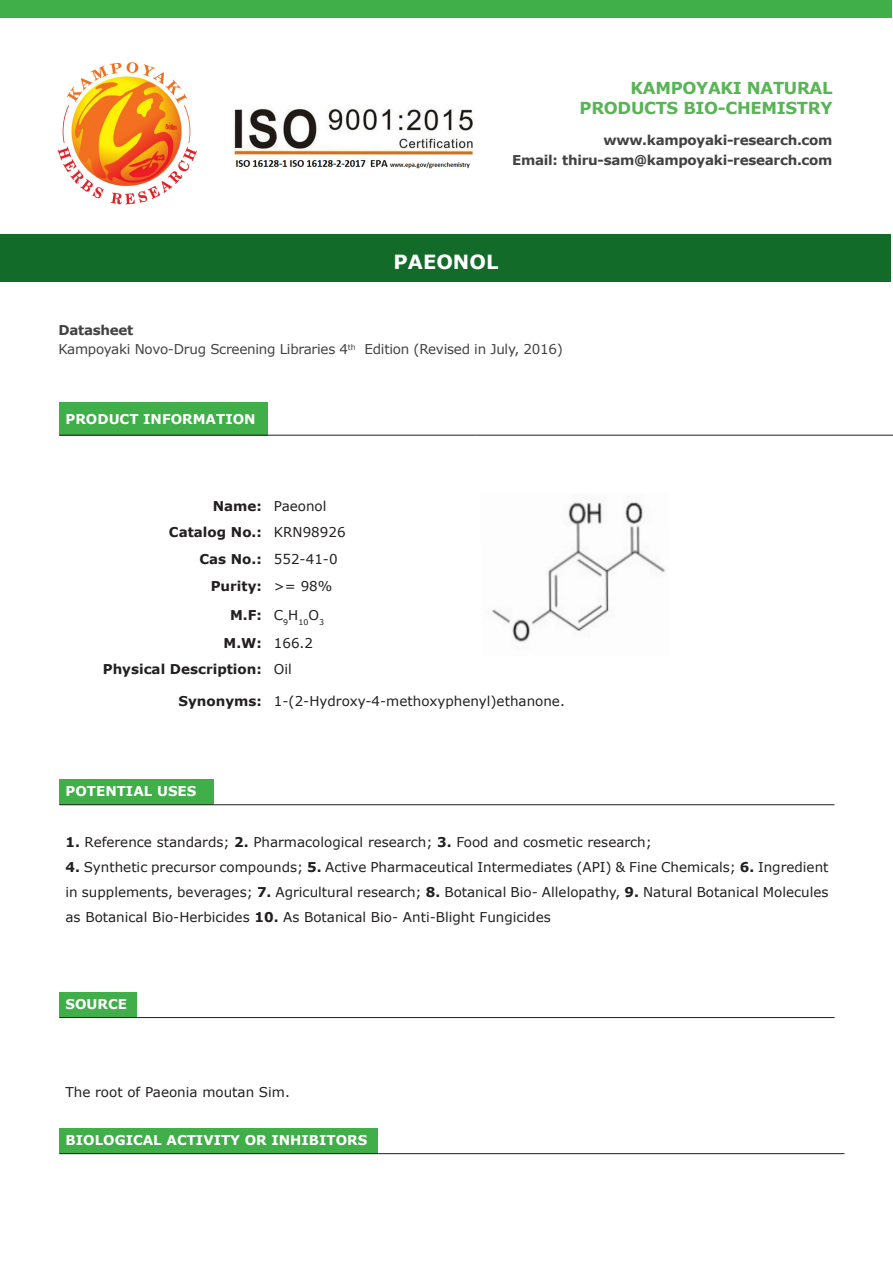
<style>
.page{position:relative;width:893px;height:1263px;background:#fff}
.page>*{position:absolute;margin:0;border:0;box-sizing:border-box;transform-origin:0 0}
.t1{font:700 19.5px "Verdana";color:#fff}
.t2{font:700 16.5px "Verdana";letter-spacing:-.02em;color:#59b457}
.t3{font:13.5px/25.2px "Verdana";color:#231f20;text-align:justify}
.t4{font:700 13.5px "Verdana";letter-spacing:-.02em;color:#414243}
.t5{font:700 13.5px "Verdana";color:#fff}
.t6{font:700 13.5px "Verdana";color:#231f20}
.t7{font:13.5px "Verdana";letter-spacing:-.02em;color:#414243}
.t8{font:7.8px "Verdana";color:#231f20}
.s1{font-weight:700}
</style>
<div class="page">
<img style="left:232px;top:108px;width:243px;height:61px">
<img style="left:57px;top:62px;width:140px;height:143px">
<div style="left:0;top:0;width:892px;height:17px;background:#40ae49"></div>
<div style="left:0;top:235px;width:890px;height:47px;background:#136b29"></div>
<div style="left:60px;top:402px;width:208px;height:33px;background:#40ae49"></div>
<hr style="left:60px;top:435px;width:208px;height:1px;background:#231f20">
<hr style="left:268px;top:435px;width:208px;height:1px;background:#231f20">
<hr style="left:476px;top:435px;width:359px;height:1px;background:#231f20">
<hr style="left:835px;top:435px;width:58px;height:1px;background:#231f20">
<img style="left:492px;top:502px;width:174px;height:140px">
<div style="left:60px;top:780px;width:154px;height:25px;background:#40ae49"></div>
<hr style="left:60px;top:804px;width:154px;height:1px;background:#231f20">
<hr style="left:214px;top:804px;width:620px;height:1px;background:#231f20">
<div style="left:60px;top:992px;width:77px;height:25px;background:#40ae49"></div>
<hr style="left:60px;top:1017px;width:77px;height:1px;background:#231f20">
<hr style="left:137px;top:1017px;width:697px;height:1px;background:#231f20">
<div style="left:60px;top:1128px;width:318px;height:26px;background:#40ae49"></div>
<hr style="left:60px;top:1153px;width:318px;height:1px;background:#231f20">
<hr style="left:378px;top:1153px;width:466px;height:1px;background:#231f20">
<p class="t2" style="left:631px;top:78px;width:203px">KAMPOYAKI NATURAL</p>
<p class="t2" style="left:580px;top:97px;width:254px">PRODUCTS BIO-CHEMISTRY</p>
<p class="t4" style="left:603px;top:132px;width:231px">www.kampoyaki-research.com</p>
<p class="t4" style="left:512px;top:151px;width:322px">Email: thiru-sam@kampoyaki-research.com</p>
<p class="t1" style="left:394px;top:249px;width:106px">PAEONOL</p>
<p class="t4" style="left:58px;top:321px;width:76px">Datasheet</p>
<p class="t7" style="left:58px;top:341px;width:506px">Kampoyaki Novo-Drug Screening Libraries 4<sup>th</sup> Edition (Revised in July, 2016)</p>
<p class="t5" style="left:66px;top:410px;width:192px">PRODUCT INFORMATION</p>
<p class="t6" style="left:213px;top:497px;width:51px">Name:</p>
<p class="t3" style="left:274px;top:494px;width:54px">Paeonol</p>
<p class="t6" style="left:169px;top:523px;width:94px">Catalog No.:</p>
<p class="t3" style="left:274px;top:520px;width:73px">KRN98926</p>
<p class="t6" style="left:199px;top:550px;width:64px">Cas No.:</p>
<p class="t3" style="left:274px;top:546px;width:65px">552-41-0</p>
<p class="t6" style="left:211px;top:577px;width:53px">Purity:</p>
<p class="t3" style="left:274px;top:574px;width:60px">&gt;= 98%</p>
<p class="t6" style="left:230px;top:606px;width:33px">M.F:</p>
<p class="t8" style="left:274px;top:617px;width:52px"><sup>C</sup>9<sup>H</sup>10<sup>O</sup>3</p>
<p class="t6" style="left:224px;top:634px;width:40px">M.W:</p>
<p class="t3" style="left:274px;top:631px;width:41px">166.2</p>
<p class="t6" style="left:103px;top:660px;width:161px">Physical Description:</p>
<p class="t3" style="left:274px;top:656px;width:20px">Oil</p>
<p class="t6" style="left:178px;top:692px;width:85px">Synonyms:</p>
<p class="t3" style="left:274px;top:688px;width:292px">1-(2-Hydroxy-4-methoxyphenyl)ethanone.</p>
<p class="t5" style="left:66px;top:782px;width:132px">POTENTIAL USES</p>
<p class="t3" style="left:66px;top:829px;width:588px"><span class="s1">1.</span> Reference standards; <span class="s1">2.</span> Pharmacological research; <span class="s1">3.</span> Food and cosmetic research;</p>
<p class="t3" style="left:66px;top:854px;width:764px"><span class="s1">4.</span> Synthetic precursor compounds; <span class="s1">5.</span> Active Pharmaceutical Intermediates (API) &amp; Fine Chemicals; <span class="s1">6.</span> Ingredient in supplements, beverages; <span class="s1">7.</span> Agricultural research; <span class="s1">8.</span> Botanical Bio- Allelopathy, <span class="s1">9.</span> Natural Botanical Molecules as Botanical Bio-Herbicides <span class="s1">10.</span> As Botanical Bio- Anti-Blight Fungicides</p>
<p class="t5" style="left:66px;top:995px;width:63px">SOURCE</p>
<p class="t3" style="left:66px;top:1080px;width:226px">The root of Paeonia moutan Sim.</p>
<p class="t5" style="left:66px;top:1131px;width:303px">BIOLOGICAL ACTIVITY OR INHIBITORS</p>
</div>
